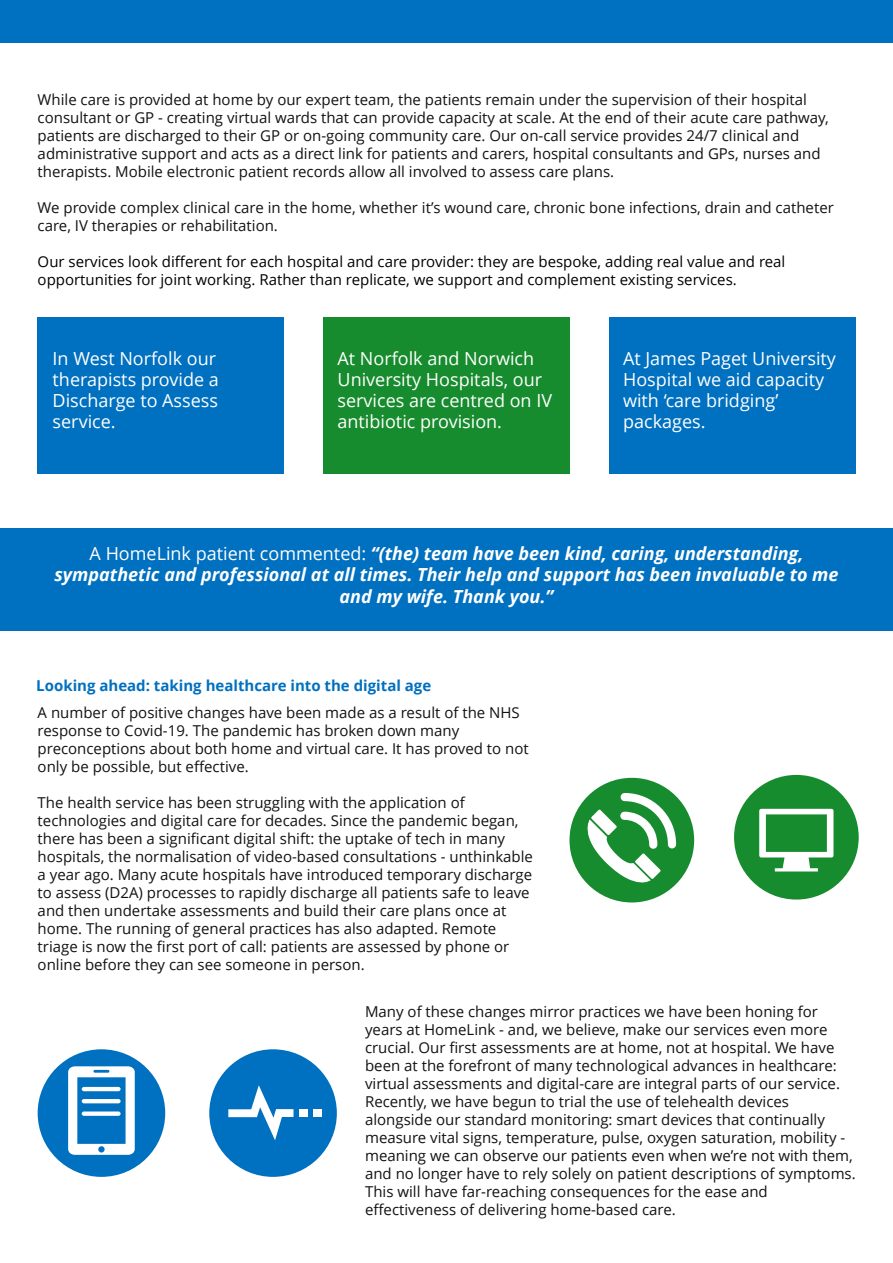
<style>
.page{position:relative;width:893px;height:1263px;background:#fff}
.page>*{position:absolute;margin:0;border:0;box-sizing:border-box;transform-origin:0 0}
.t1{font:18px/21px "Open Sans";color:#fff}
.t2{font:italic 700 18px/21px "Open Sans";color:#fff;text-align:center}
.t3{font:15px/18px "Open Sans";color:#121212}
.t4{font:15px/18px "Open Sans";color:#000}
.t5{font:700 15px "Open Sans";color:#0070c0}
.s1{font-weight:400;font-style:normal}
</style>
<div class="page">
<div style="left:0;top:529px;width:893px;height:102px;background:#0070c0"></div>
<div style="left:0;top:0;width:893px;height:43px;background:#0070c0"></div>
<hr style="left:0;top:413px;width:1px;height:102px;background:#0070c0">
<div style="left:38px;top:317px;width:246px;height:157px;background:#0070c0"></div>
<div style="left:323px;top:317px;width:247px;height:157px;background:#178c2e"></div>
<div style="left:609px;top:317px;width:246px;height:157px;background:#0070c0"></div>
<div style="left:569px;top:778px;width:125px;height:124px;background:#178c2e;border-radius:50%"></div>
<svg style="left:579px;top:793px;width:97px;height:98px"></svg>
<div style="left:734px;top:775px;width:125px;height:124px;background:#178c2e;border-radius:50%"></div>
<svg style="left:759px;top:809px;width:74px;height:62px"></svg>
<div style="left:38px;top:1049px;width:127px;height:128px;background:#0070c0;border-radius:50%"></div>
<svg style="left:68px;top:1066px;width:67px;height:89px"></svg>
<hr style="left:82px;top:1087px;width:39px;height:4px;background:#fff;border-radius:2px">
<hr style="left:82px;top:1099px;width:39px;height:4px;background:#fff;border-radius:2px">
<div style="left:82px;top:1111px;width:39px;height:5px;background:#fff;border-radius:2px"></div>
<div style="left:209px;top:1049px;width:128px;height:128px;background:#0070c0;border-radius:50%"></div>
<div style="left:314px;top:1109px;width:8px;height:8px;background:#fff"></div>
<div style="left:299px;top:1109px;width:9px;height:8px;background:#fff"></div>
<svg style="left:228px;top:1085px;width:65px;height:55px"></svg>
<p class="t3" style="left:38px;top:92px;width:793px">While care is provided at home by our expert team, the patients remain under the supervision of their hospital consultant or GP - creating virtual wards that can provide capacity at scale. At the end of their acute care pathway, patients are discharged to their GP or on-going community care. Our on-call service provides 24/7 clinical and administrative support and acts as a direct link for patients and carers, hospital consultants and GPs, nurses and therapists. Mobile electronic patient records allow all involved to assess care plans.</p>
<p class="t3" style="left:38px;top:200px;width:798px">We provide complex clinical care in the home, whether it’s wound care, chronic bone infections, drain and catheter care, IV therapies or rehabilitation.</p>
<p class="t4" style="left:38px;top:254px;width:749px">Our services look different for each hospital and care provider: they are bespoke, adding real value and real opportunities for joint working. Rather than replicate, we support and complement existing services.</p>
<p class="t1" style="left:53px;top:350px;width:168px">In West Norfolk our therapists provide a<br>Discharge to Assess service.</p>
<p class="t1" style="left:623px;top:350px;width:214px">At James Paget University<br>Hospital we aid capacity with ‘care bridging’ packages.</p>
<p class="t1" style="left:338px;top:350px;width:216px">At Norfolk and Norwich<br>University Hospitals, our services are centred on IV antibiotic provision.</p>
<p class="t2" style="left:54px;top:545px;width:786px"><span class="s1">A HomeLink patient commented:</span> “(the) team have been kind, caring, understanding, sympathetic and professional at all times. Their help and support has been invaluable to me and my wife. Thank you.”</p>
<p class="t5" style="left:36px;top:680px;width:396px">Looking ahead: taking healthcare into the digital age</p>
<p class="t3" style="left:38px;top:705px;width:492px">A number of positive changes have been made as a result of the NHS response to Covid-19. The pandemic has broken down many preconceptions about both home and virtual care. It has proved to not only be possible, but effective.</p>
<p class="t3" style="left:38px;top:795px;width:497px">The health service has been struggling with the application of technologies and digital care for decades. Since the pandemic began, there has been a significant digital shift: the uptake of tech in many hospitals, the normalisation of video-based consultations - unthinkable a year ago. Many acute hospitals have introduced temporary discharge to assess (D2A) processes to rapidly discharge all patients safe to leave and then undertake assessments and build their care plans once at home. The running of general practices has also adapted. Remote triage is now the first port of call: patients are assessed by phone or online before they can see someone in person.</p>
<p class="t3" style="left:365px;top:1004px;width:492px">Many of these changes mirror practices we have been honing for years at HomeLink - and, we believe, make our services even more crucial. Our first assessments are at home, not at hospital. We have been at the forefront of many technological advances in healthcare: virtual assessments and digital-care are integral parts of our service.<br>Recently, we have begun to trial the use of telehealth devices alongside our standard monitoring: smart devices that continually measure vital signs, temperature, pulse, oxygen saturation, mobility - meaning we can observe our patients even when we’re not with them, and no longer have to rely solely on patient descriptions of symptoms.<br>This will have far-reaching consequences for the ease and effectiveness of delivering home-based care.</p>
</div>
